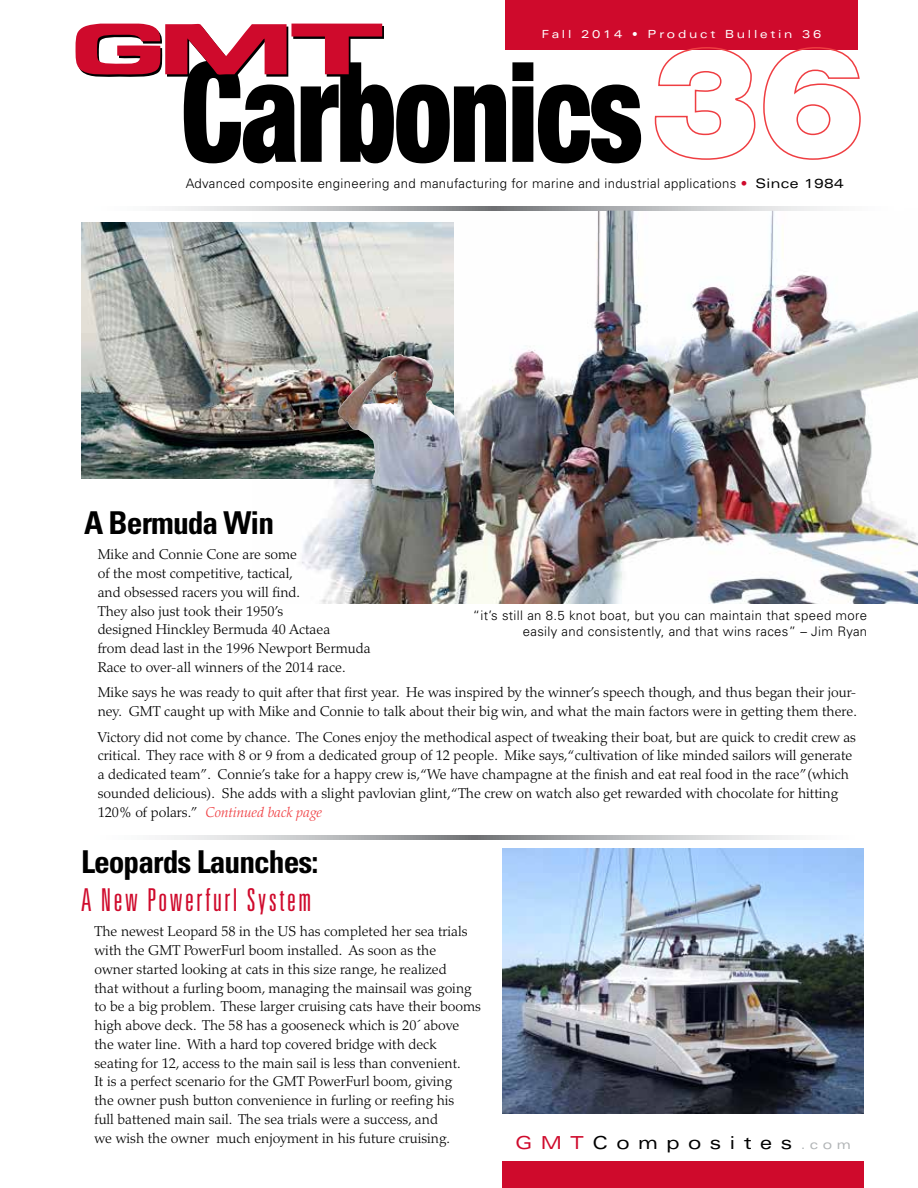
<style>
.page{position:relative;width:918px;height:1188px;background:#fff}
.page>*{position:absolute;margin:0;border:0;box-sizing:border-box;transform-origin:0 0}
.t1{font:700 condensed 31.5px "Univers";letter-spacing:-.03em;color:#000}
.t2{font:300 ultra-condensed 31.5px "Univers";letter-spacing:.08em;color:#cf0a2c}
.t3{font:expanded 17.85px "Univers";letter-spacing:.47em;color:#000}
.t4{font:300 14.25px/18.8px "Palatino";color:#000}
.t5{font:300 13.2px/15.8px "Univers";letter-spacing:.025em;color:#000;text-align:right}
.t6{font:expanded 11.1px "Univers";letter-spacing:.25em;color:#fff}
.s1{color:#cf0a2c}
.s2{font-weight:400;font-stretch:expanded}
.s3{font-style:italic;color:#ef3e42}
.s4{font-size:12.75px;color:#b1b4b6}
</style>
<div class="page">
<img style="left:253px;top:211px;width:665px;height:393px">
<div style="left:506px;top:0;width:352px;height:49px;background:#cf0a2c"></div>
<div style="left:502px;top:1161px;width:362px;height:27px;background:#cf0a2c"></div>
<svg style="left:184px;top:62px;width:457px;height:101px;fill:#000"></svg>
<svg style="left:654px;top:47px;width:207px;height:113px"></svg>
<svg style="left:75px;top:24px;width:309px;height:58px"></svg>
<svg style="left:165px;top:207px;width:671px;height:4px"></svg>
<svg style="left:161px;top:835px;width:639px;height:5px"></svg>
<img style="left:502px;top:849px;width:362px;height:265px">
<img style="left:81px;top:222px;width:372px;height:256px">
<img style="left:668px;top:211px;width:104px;height:179px">
<p class="t6" style="left:542px;top:27px;width:281px">Fall 2014 • Product Bulletin 36</p>
<p class="t5" style="left:186px;top:176px;width:660px">Advanced composite engineering and manufacturing for marine and industrial applications <span class="s1">•</span> <span class="s2">Since 1984</span></p>
<h1 class="t1" style="left:84px;top:503px;width:191px">A Bermuda Win</h1>
<p class="t4" style="left:98px;top:545px;width:274px">Mike and Connie Cone are some<br>of the most competitive, tactical,<br>and obsessed racers you will find.<br>They also just took their 1950’s<br>designed Hinckley Bermuda 40 Actaea<br>from dead last in the 1996 Newport Bermuda Race to over-all winners of the 2014 race.</p>
<p class="t4" style="left:98px;top:683px;width:761px">Mike says he was ready to quit after that first year. He was inspired by the winner’s speech though, and thus began their jour&shy;ney. GMT caught up with Mike and Connie to talk about their big win, and what the main factors were in getting them there.</p>
<p class="t4" style="left:98px;top:728px;width:760px">Victory did not come by chance. The Cones enjoy the methodical aspect of tweaking their boat, but are quick to credit crew as critical. They race with 8 or 9 from a dedicated group of 12 people. Mike says, “cultivation of like minded sailors will generate a dedicated team”. Connie’s take for a happy crew is, “We have champagne at the finish and eat real food in the race”(which sounded delicious). She adds with a slight pavlovian glint, “The crew on watch also get rewarded with chocolate for hitting 120% of polars.” <span class="s3">Continued back page</span></p>
<h1 class="t1" style="left:81px;top:843px;width:239px">Leopards Launches:</h1>
<h1 class="t2" style="left:81px;top:883px;width:232px">A New Powerfurl System</h1>
<p class="t4" style="left:94px;top:922px;width:388px">The newest Leopard 58 in the US has completed her sea trials with the GMT PowerFurl boom installed. As soon as the<br>owner started looking at cats in this size range, he realized<br>that without a furling boom, managing the mainsail was going to be a big problem. These larger cruising cats have their booms high above deck. The 58 has a gooseneck which is 20´ above the water line. With a hard top covered bridge with deck seating for 12, access to the main sail is less than convenient.<br>It is a perfect scenario for the GMT PowerFurl boom, giving<br>the owner push button convenience in furling or reefing his<br>full battened main sail. The sea trials were a success, and<br>we wish the owner much enjoyment in his future cruising.</p>
<p class="t5" style="left:473px;top:607px;width:396px">“it’s still an 8.5 knot boat, but you can maintain that speed more easily and consistently, and that wins races” – Jim Ryan</p>
<p class="t3" style="left:515px;top:1132px;width:337px"><span class="s1">GMT</span>Composites <span class="s4">.com</span></p>
</div>
